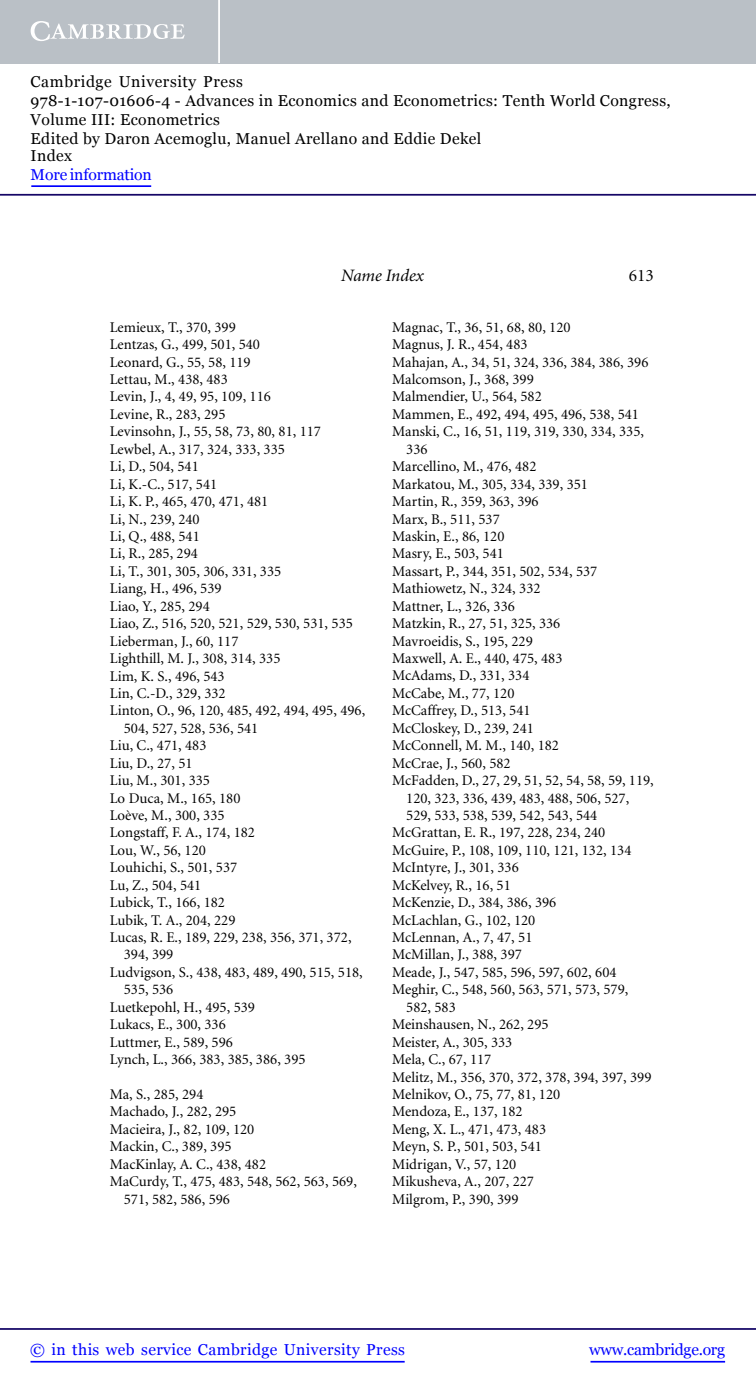
<style>
.page{position:relative;width:756px;height:1388px;background:#fff}
.page>*{position:absolute;margin:0;border:0;box-sizing:border-box;transform-origin:0 0}
.t1{font:italic 17.5px "Minion";color:#000}
.t2{font:17.5px "Minion";color:#000}
.t3{font:15.75px/18.6px "Georgia";letter-spacing:.025em;color:#000}
.t4{font:15.75px "Georgia";letter-spacing:.025em;color:#00f}
.t5{font:15.75px "Georgia";letter-spacing:-.015em;color:#00f}
.t6{font:15.75px "Georgia";letter-spacing:-.01em;color:#00f}
.t7{font:14.88px "Minion";color:#000}
</style>
<div class="page">
<hr style="left:591px;top:1361px;width:134px;height:1px;background:#00f">
<hr style="left:0;top:1328px;width:756px;height:2px;background:#150666">
<hr style="left:31px;top:1361px;width:374px;height:1px;background:#00f">
<div style="left:0;top:0;width:756px;height:63px;background:#bac0c6"></div>
<svg style="left:31px;top:21px;width:154px;height:20px"></svg>
<hr style="left:218px;top:0;width:2px;height:63px;background:#fff">
<hr style="left:0;top:194px;width:756px;height:2px;background:#150666">
<hr style="left:31px;top:185px;width:120px;height:2px;background:#00f">
<p class="t3" style="left:31px;top:72px;width:642px">Cambridge University Press<br>978-1-107-01606-4 - Advances in Economics and Econometrics: Tenth World Congress, Volume III: Econometrics<br>Edited by Daron Acemoglu, Manuel Arellano and Eddie Dekel<br>Index</p>
<p class="t6" style="left:31px;top:166px;width:123px">More information</p>
<p class="t1" style="left:340px;top:268px;width:84px">Name Index</p>
<p class="t2" style="left:629px;top:268px;width:27px">613</p>
<p class="t7" style="left:110px;top:321px;width:127px">Lemieux, T., 370, 399</p>
<p class="t7" style="left:110px;top:339px;width:152px">Lentzas, G., 499, 501, 540</p>
<p class="t7" style="left:110px;top:356px;width:142px">Leonard, G., 55, 58, 119</p>
<p class="t7" style="left:110px;top:373px;width:120px">Lettau, M., 438, 483</p>
<p class="t7" style="left:110px;top:391px;width:163px">Levin, J., 4, 49, 95, 109, 116</p>
<p class="t7" style="left:110px;top:408px;width:117px">Levine, R., 283, 295</p>
<p class="t7" style="left:110px;top:426px;width:213px">Levinsohn, J., 55, 58, 73, 80, 81, 117</p>
<p class="t7" style="left:110px;top:443px;width:177px">Lewbel, A., 317, 324, 333, 335</p>
<p class="t7" style="left:110px;top:461px;width:91px">Li, D., 504, 541</p>
<p class="t7" style="left:110px;top:478px;width:109px">Li, K.-C., 517, 541</p>
<p class="t7" style="left:110px;top:495px;width:160px">Li, K. P., 465, 470, 471, 481</p>
<p class="t7" style="left:110px;top:513px;width:91px">Li, N., 239, 240</p>
<p class="t7" style="left:110px;top:530px;width:91px">Li, Q., 488, 541</p>
<p class="t7" style="left:110px;top:548px;width:90px">Li, R., 285, 294</p>
<p class="t7" style="left:110px;top:565px;width:173px">Li, T., 301, 305, 306, 331, 335</p>
<p class="t7" style="left:110px;top:583px;width:113px">Liang, H., 496, 539</p>
<p class="t7" style="left:110px;top:600px;width:101px">Liao, Y., 285, 294</p>
<p class="t7" style="left:110px;top:618px;width:245px">Liao, Z., 516, 520, 521, 529, 530, 531, 535</p>
<p class="t7" style="left:110px;top:635px;width:130px">Lieberman, J., 60, 117</p>
<p class="t7" style="left:110px;top:652px;width:172px">Lighthill, M. J., 308, 314, 335</p>
<p class="t7" style="left:110px;top:670px;width:116px">Lim, K. S., 496, 543</p>
<p class="t7" style="left:110px;top:687px;width:117px">Lin, C.-D., 329, 332</p>
<p class="t7" style="left:110px;top:705px;width:257px">Linton, O., 96, 120, 485, 492, 494, 495, 496,</p>
<p class="t7" style="left:124px;top:722px;width:136px">504, 527, 528, 536, 541</p>
<p class="t7" style="left:110px;top:740px;width:98px">Liu, C., 471, 483</p>
<p class="t7" style="left:110px;top:757px;width:84px">Liu, D., 27, 51</p>
<p class="t7" style="left:110px;top:774px;width:102px">Liu, M., 301, 335</p>
<p class="t7" style="left:110px;top:792px;width:132px">Lo Duca, M., 165, 180</p>
<p class="t7" style="left:110px;top:809px;width:116px">Loeve, M., 300, 335</p>
<p class="t7" style="left:126px;top:809px;width:6px">`</p>
<p class="t7" style="left:110px;top:827px;width:147px">Longstaff, F. A., 174, 182</p>
<p class="t7" style="left:110px;top:844px;width:98px">Lou, W., 56, 120</p>
<p class="t7" style="left:110px;top:862px;width:129px">Louhichi, S., 501, 537</p>
<p class="t7" style="left:110px;top:879px;width:93px">Lu, Z., 504, 541</p>
<p class="t7" style="left:110px;top:896px;width:117px">Lubick, T., 166, 182</p>
<p class="t7" style="left:110px;top:914px;width:127px">Lubik, T. A., 204, 229</p>
<p class="t7" style="left:110px;top:931px;width:243px">Lucas, R. E., 189, 229, 238, 356, 371, 372,</p>
<p class="t7" style="left:124px;top:949px;width:51px">394, 399</p>
<p class="t7" style="left:110px;top:966px;width:254px">Ludvigson, S., 438, 483, 489, 490, 515, 518,</p>
<p class="t7" style="left:124px;top:984px;width:51px">535, 536</p>
<p class="t7" style="left:110px;top:1001px;width:147px">Luetkepohl, H., 495, 539</p>
<p class="t7" style="left:110px;top:1019px;width:118px">Lukacs, E., 300, 336</p>
<p class="t7" style="left:110px;top:1036px;width:125px">Luttmer, E., 589, 596</p>
<p class="t7" style="left:110px;top:1053px;width:197px">Lynch, L., 366, 383, 385, 386, 395</p>
<p class="t7" style="left:110px;top:1088px;width:95px">Ma, S., 285, 294</p>
<p class="t7" style="left:110px;top:1106px;width:128px">Machado, J., 282, 295</p>
<p class="t7" style="left:110px;top:1123px;width:146px">Macieira, J., 82, 109, 120</p>
<p class="t7" style="left:110px;top:1141px;width:123px">Mackin, C., 389, 395</p>
<p class="t7" style="left:110px;top:1158px;width:158px">MacKinlay, A. C., 438, 482</p>
<p class="t7" style="left:110px;top:1175px;width:249px">MaCurdy, T., 475, 483, 548, 562, 563, 569,</p>
<p class="t7" style="left:124px;top:1193px;width:108px">571, 582, 586, 596</p>
<p class="t7" style="left:392px;top:321px;width:180px">Magnac, T., 36, 51, 68, 80, 120</p>
<p class="t7" style="left:392px;top:339px;width:137px">Magnus, J. R., 454, 483</p>
<p class="t7" style="left:392px;top:356px;width:258px">Mahajan, A., 34, 51, 324, 336, 384, 386, 396</p>
<p class="t7" style="left:392px;top:373px;width:143px">Malcomson, J., 368, 399</p>
<p class="t7" style="left:392px;top:391px;width:151px">Malmendier, U., 564, 582</p>
<p class="t7" style="left:392px;top:408px;width:248px">Mammen, E., 492, 494, 495, 496, 538, 541</p>
<p class="t7" style="left:392px;top:426px;width:253px">Manski, C., 16, 51, 119, 319, 330, 334, 335,</p>
<p class="t7" style="left:406px;top:443px;width:23px">336</p>
<p class="t7" style="left:392px;top:461px;width:146px">Marcellino, M., 476, 482</p>
<p class="t7" style="left:392px;top:478px;width:197px">Markatou, M., 305, 334, 339, 351</p>
<p class="t7" style="left:392px;top:495px;width:148px">Martin, R., 359, 363, 396</p>
<p class="t7" style="left:392px;top:513px;width:109px">Marx, B., 511, 537</p>
<p class="t7" style="left:392px;top:530px;width:114px">Maskin, E., 86, 120</p>
<p class="t7" style="left:392px;top:548px;width:113px">Masry, E., 503, 541</p>
<p class="t7" style="left:392px;top:565px;width:207px">Massart, P., 344, 351, 502, 534, 537</p>
<p class="t7" style="left:392px;top:583px;width:150px">Mathiowetz, N., 324, 332</p>
<p class="t7" style="left:392px;top:600px;width:124px">Mattner, L., 326, 336</p>
<p class="t7" style="left:392px;top:618px;width:170px">Matzkin, R., 27, 51, 325, 336</p>
<p class="t7" style="left:392px;top:635px;width:142px">Mavroeidis, S., 195, 229</p>
<p class="t7" style="left:392px;top:652px;width:172px">Maxwell, A. E., 440, 475, 483</p>
<p class="t7" style="left:392px;top:670px;width:139px">McAdams, D., 331, 334</p>
<p class="t7" style="left:392px;top:687px;width:124px">McCabe, M., 77, 120</p>
<p class="t7" style="left:392px;top:705px;width:140px">McCaffrey, D., 513, 541</p>
<p class="t7" style="left:392px;top:722px;width:143px">McCloskey, D., 239, 241</p>
<p class="t7" style="left:392px;top:740px;width:168px">McConnell, M. M., 140, 182</p>
<p class="t7" style="left:392px;top:757px;width:120px">McCrae, J., 560, 582</p>
<p class="t7" style="left:392px;top:774px;width:263px">McFadden, D., 27, 29, 51, 52, 54, 58, 59, 119,</p>
<p class="t7" style="left:406px;top:792px;width:225px">120, 323, 336, 439, 483, 488, 506, 527,</p>
<p class="t7" style="left:406px;top:809px;width:193px">529, 533, 538, 539, 542, 543, 544</p>
<p class="t7" style="left:392px;top:827px;width:215px">McGrattan, E. R., 197, 228, 234, 240</p>
<p class="t7" style="left:392px;top:844px;width:241px">McGuire, P., 108, 109, 110, 121, 132, 134</p>
<p class="t7" style="left:392px;top:862px;width:128px">McIntyre, J., 301, 336</p>
<p class="t7" style="left:392px;top:879px;width:120px">McKelvey, R., 16, 51</p>
<p class="t7" style="left:392px;top:896px;width:166px">McKenzie, D., 384, 386, 396</p>
<p class="t7" style="left:392px;top:914px;width:145px">McLachlan, G., 102, 120</p>
<p class="t7" style="left:392px;top:931px;width:142px">McLennan, A., 7, 47, 51</p>
<p class="t7" style="left:392px;top:949px;width:131px">McMillan, J., 388, 397</p>
<p class="t7" style="left:392px;top:966px;width:226px">Meade, J., 547, 585, 596, 597, 602, 604</p>
<p class="t7" style="left:392px;top:984px;width:238px">Meghir, C., 548, 560, 563, 571, 573, 579,</p>
<p class="t7" style="left:406px;top:1001px;width:51px">582, 583</p>
<p class="t7" style="left:392px;top:1018px;width:158px">Meinshausen, N., 262, 295</p>
<p class="t7" style="left:392px;top:1036px;width:122px">Meister, A., 305, 333</p>
<p class="t7" style="left:392px;top:1053px;width:101px">Mela, C., 67, 117</p>
<p class="t7" style="left:392px;top:1071px;width:261px">Melitz, M., 356, 370, 372, 378, 394, 397, 399</p>
<p class="t7" style="left:392px;top:1088px;width:170px">Melnikov, O., 75, 77, 81, 120</p>
<p class="t7" style="left:392px;top:1106px;width:132px">Mendoza, E., 137, 182</p>
<p class="t7" style="left:392px;top:1123px;width:155px">Meng, X. L., 471, 473, 483</p>
<p class="t7" style="left:392px;top:1141px;width:151px">Meyn, S. P., 501, 503, 541</p>
<p class="t7" style="left:392px;top:1158px;width:125px">Midrigan, V., 57, 120</p>
<p class="t7" style="left:392px;top:1175px;width:143px">Mikusheva, A., 207, 227</p>
<p class="t7" style="left:392px;top:1193px;width:128px">Milgrom, P., 390, 399</p>
<p class="t4" style="left:30px;top:1340px;width:376px">© in this web service Cambridge University Press</p>
<p class="t5" style="left:589px;top:1340px;width:137px">www.cambridge.org</p>
</div>
